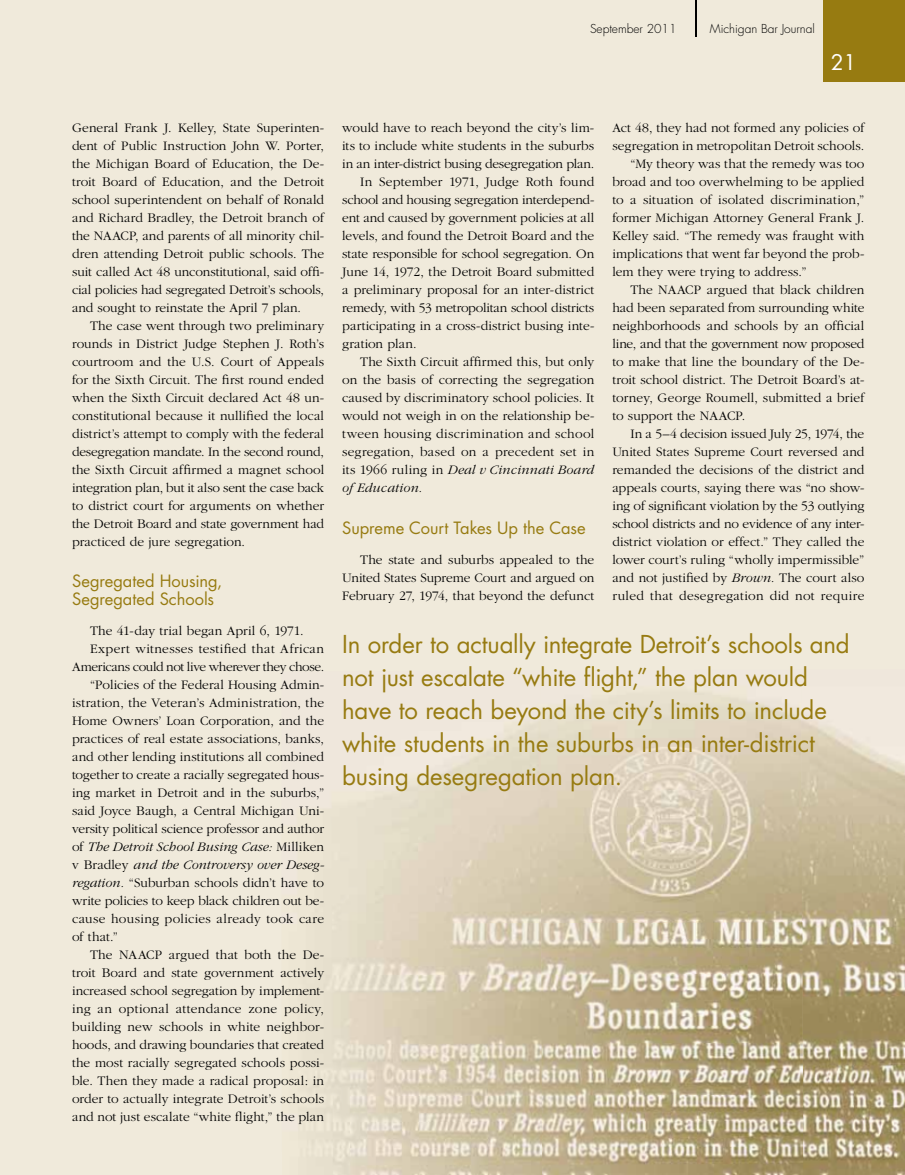
<style>
.page{position:relative;width:905px;height:1175px;background:#fff}
.page>*{position:absolute;margin:0;border:0;box-sizing:border-box;transform-origin:0 0}
.t1{font:24px/33px "Futura";letter-spacing:-.01em;color:#977b11}
.t2{font:21px "Futura";color:#fff}
.t3{font:16.5px/18px "Futura";color:#977b11}
.t4{font:300 13.5px/18px "Garamond";letter-spacing:.005em;color:#000;text-align:justify}
.t5{font:300 13.5px "Garamond";letter-spacing:-.015em;color:#000}
.t6{font:italic 300 13.5px "Garamond";letter-spacing:.01em;color:#000}
.t7{font:300 13.5px "Garamond";letter-spacing:.025em;color:#000}
.t8{font:300 13.5px "Garamond";letter-spacing:-.025em;color:#000}
.t9{font:300 13.5px "Garamond";letter-spacing:-.02em;color:#000}
.t10{font:300 13.5px "Garamond";letter-spacing:.03em;color:#000}
.t11{font:300 12px "Futura";color:#000}
.s1{font-style:normal}
.s2{font-style:italic}
</style>
<div class="page">
<div style="left:0;top:0;width:904px;height:1174px;background:#f0eadb"></div>
<div style="left:823px;top:0;width:81px;height:82px;background:#977b11"></div>
<hr style="left:694px;top:0;width:2px;height:37px;background:#000">
<img style="left:311px;top:691px;width:490px;height:231px">
<img style="left:801px;top:719px;width:103px;height:455px">
<img style="left:298px;top:922px;width:505px;height:252px">
<p class="t11" style="left:590px;top:21px;width:88px">September 2011</p>
<p class="t11" style="left:710px;top:21px;width:106px">Michigan Bar Journal</p>
<h2 class="t2" style="left:830px;top:48px;width:27px">21</h2>
<p class="t4" style="left:72px;top:119px;width:254px">General Frank J. Kelley, State Superinten&shy;dent of Public Instruction John W. Porter, the Michigan Board of Education, the De&shy;troit Board of Education, and the Detroit school superintendent on behalf of Ronald and Richard Bradley, the Detroit branch of the NAACP, and parents of all minority chil&shy;dren attending Detroit public schools. The suit called Act 48 unconstitutional, said offi&shy;cial policies had segregated Detroit’s schools, and sought to reinstate the April 7 plan.</p>
<p class="t4" style="left:72px;top:317px;width:254px;text-indent:18px">The case went through two preliminary rounds in District Judge Stephen J. Roth’s courtroom and the U.S. Court of Appeals for the Sixth Circuit. The first round ended when the Sixth Circuit declared Act 48 un&shy;constitutional because it nullified the local district’s attempt to comply with the federal desegregation mandate. In the second round, the Sixth Circuit affirmed a magnet school integration plan, but it also sent the case back to district court for arguments on whether the Detroit Board and state government had practiced de jure segregation.</p>
<p class="t3" style="left:72px;top:572px;width:152px">Segregated Housing,<br>Segregated Schools</p>
<p class="t4" style="left:90px;top:622px;width:215px">The 41-day trial began April 6, 1971.</p>
<p class="t10" style="left:90px;top:642px;width:235px">Expert witnesses testified that African</p>
<p class="t8" style="left:72px;top:659px;width:254px">Americans could not live wherever they chose.</p>
<p class="t4" style="left:90px;top:676px;width:236px">“Policies of the Federal Housing Admin-</p>
<p class="t4" style="left:72px;top:694px;width:254px">istration, the Veteran’s Administration, the</p>
<p class="t4" style="left:72px;top:712px;width:253px">Home Owners’ Loan Corporation, and the</p>
<p class="t4" style="left:72px;top:730px;width:253px">practices of real estate associations, banks,</p>
<p class="t4" style="left:72px;top:748px;width:253px">and other lending institutions all combined</p>
<p class="t4" style="left:72px;top:766px;width:253px">together to create a racially segregated hous-</p>
<p class="t4" style="left:72px;top:784px;width:254px">ing market in Detroit and in the suburbs,”</p>
<p class="t4" style="left:72px;top:802px;width:253px">said Joyce Baugh, a Central Michigan Uni-</p>
<p class="t4" style="left:72px;top:820px;width:253px">versity political science professor and author</p>
<p class="t6" style="left:72px;top:840px;width:253px"><span class="s1">of</span> The Detroit School Busing Case: <span class="s1">Milliken</span></p>
<p class="t6" style="left:72px;top:858px;width:253px"><span class="s1">v Bradley</span> and the Controversy over Deseg-</p>
<p class="t4" style="left:72px;top:874px;width:253px"><span class="s2">regation.</span> “Suburban schools didn’t have to</p>
<p class="t4" style="left:72px;top:892px;width:253px">write policies to keep black children out be-</p>
<p class="t7" style="left:72px;top:911px;width:254px">cause housing policies already took care</p>
<p class="t4" style="left:72px;top:928px;width:47px">of that.”</p>
<p class="t4" style="left:90px;top:946px;width:235px">The NAACP argued that both the De-</p>
<p class="t4" style="left:72px;top:964px;width:253px">troit Board and state government actively</p>
<p class="t4" style="left:72px;top:982px;width:253px">increased school segregation by implement-</p>
<p class="t4" style="left:72px;top:1000px;width:253px">ing an optional attendance zone policy,</p>
<p class="t4" style="left:72px;top:1018px;width:253px">building new schools in white neighbor-</p>
<p class="t4" style="left:72px;top:1036px;width:254px">hoods, and drawing boundaries that created</p>
<p class="t4" style="left:72px;top:1054px;width:253px">the most racially segregated schools possi-</p>
<p class="t4" style="left:72px;top:1072px;width:254px">ble. Then they made a radical proposal: in</p>
<p class="t4" style="left:72px;top:1090px;width:253px">order to actually integrate Detroit’s schools</p>
<p class="t4" style="left:72px;top:1108px;width:253px">and not just escalate “white flight,” the plan</p>
<p class="t4" style="left:612px;top:119px;width:254px">Act 48, they had not formed any policies of</p>
<p class="t4" style="left:612px;top:137px;width:253px">segregation in metropolitan Detroit schools.</p>
<p class="t4" style="left:630px;top:155px;width:235px">“My theory was that the remedy was too</p>
<p class="t4" style="left:612px;top:173px;width:253px">broad and too overwhelming to be applied</p>
<p class="t4" style="left:612px;top:191px;width:253px">to a situation of isolated discrimination,”</p>
<p class="t4" style="left:612px;top:209px;width:253px">former Michigan Attorney General Frank J.</p>
<p class="t4" style="left:612px;top:227px;width:253px">Kelley said. “The remedy was fraught with</p>
<p class="t4" style="left:612px;top:245px;width:254px">implications that went far beyond the prob-</p>
<p class="t4" style="left:612px;top:263px;width:196px">lem they were trying to address.”</p>
<p class="t4" style="left:630px;top:281px;width:235px">The NAACP argued that black children</p>
<p class="t4" style="left:612px;top:299px;width:253px">had been separated from surrounding white</p>
<p class="t4" style="left:612px;top:317px;width:253px">neighborhoods and schools by an official</p>
<p class="t5" style="left:612px;top:336px;width:253px">line, and that the government now proposed</p>
<p class="t4" style="left:612px;top:353px;width:254px">to make that line the boundary of the De-</p>
<p class="t4" style="left:612px;top:371px;width:253px">troit school district. The Detroit Board’s at-</p>
<p class="t4" style="left:612px;top:389px;width:253px">torney, George Roumell, submitted a brief</p>
<p class="t4" style="left:612px;top:407px;width:134px">to support the NAACP.</p>
<p class="t4" style="left:630px;top:425px;width:235px">In a 5–4 decision issued July 25, 1974, the</p>
<p class="t4" style="left:612px;top:443px;width:253px">United States Supreme Court reversed and</p>
<p class="t4" style="left:612px;top:461px;width:253px">remanded the decisions of the district and</p>
<p class="t4" style="left:612px;top:479px;width:254px">appeals courts, saying there was “no show-</p>
<p class="t4" style="left:612px;top:497px;width:254px">ing of significant violation by the 53 outlying</p>
<p class="t5" style="left:612px;top:516px;width:254px">school districts and no evidence of any inter-</p>
<p class="t4" style="left:612px;top:533px;width:253px">district violation or effect.” They called the</p>
<p class="t4" style="left:612px;top:551px;width:253px">lower court’s ruling “wholly impermissible”</p>
<p class="t4" style="left:612px;top:569px;width:253px">and not justified by <span class="s2">Brown.</span> The court also</p>
<p class="t7" style="left:612px;top:588px;width:254px">ruled that desegregation did not require</p>
<h1 class="t1" style="left:342px;top:627px;width:509px">In order to actually integrate Detroit’s schools and not just escalate “white flight,” the plan would have to reach beyond the city’s limits to include white students in the suburbs in an inter-district busing desegregation plan.</h1>
<p class="t4" style="left:342px;top:119px;width:253px">would have to reach beyond the city’s lim-</p>
<p class="t4" style="left:342px;top:137px;width:253px">its to include white students in the suburbs</p>
<p class="t5" style="left:342px;top:156px;width:253px">in an inter-district busing desegregation plan.</p>
<p class="t4" style="left:360px;top:172px;width:235px">In September 1971, Judge Roth found</p>
<p class="t9" style="left:342px;top:192px;width:254px">school and housing segregation interdepend-</p>
<p class="t4" style="left:342px;top:208px;width:253px">ent and caused by government policies at all</p>
<p class="t4" style="left:342px;top:226px;width:253px">levels, and found the Detroit Board and the</p>
<p class="t4" style="left:342px;top:244px;width:253px">state responsible for school segregation. On</p>
<p class="t4" style="left:342px;top:262px;width:253px">June 14, 1972, the Detroit Board submitted</p>
<p class="t4" style="left:342px;top:280px;width:253px">a preliminary proposal for an inter-district</p>
<p class="t5" style="left:342px;top:300px;width:254px">remedy, with 53 metropolitan school districts</p>
<p class="t4" style="left:342px;top:316px;width:254px">participating in a cross-district busing inte-</p>
<p class="t4" style="left:342px;top:334px;width:76px">gration plan.</p>
<p class="t4" style="left:360px;top:352px;width:235px">The Sixth Circuit affirmed this, but only</p>
<p class="t4" style="left:342px;top:370px;width:253px">on the basis of correcting the segregation</p>
<p class="t4" style="left:342px;top:388px;width:253px">caused by discriminatory school policies. It</p>
<p class="t4" style="left:342px;top:406px;width:254px">would not weigh in on the relationship be-</p>
<p class="t7" style="left:342px;top:426px;width:253px">tween housing discrimination and school</p>
<p class="t4" style="left:342px;top:442px;width:253px">segregation, based on a precedent set in</p>
<p class="t6" style="left:342px;top:462px;width:253px"><span class="s1">its 1966 ruling in</span> Deal v Cincinnati Board</p>
<p class="t6" style="left:342px;top:480px;width:82px">of Education.</p>
<p class="t3" style="left:342px;top:518px;width:245px">Supreme Court Takes Up the Case</p>
<p class="t4" style="left:342px;top:551px;width:253px;text-indent:18px">The state and suburbs appealed to the United States Supreme Court and argued on February 27, 1974, that beyond the defunct</p>
</div>
